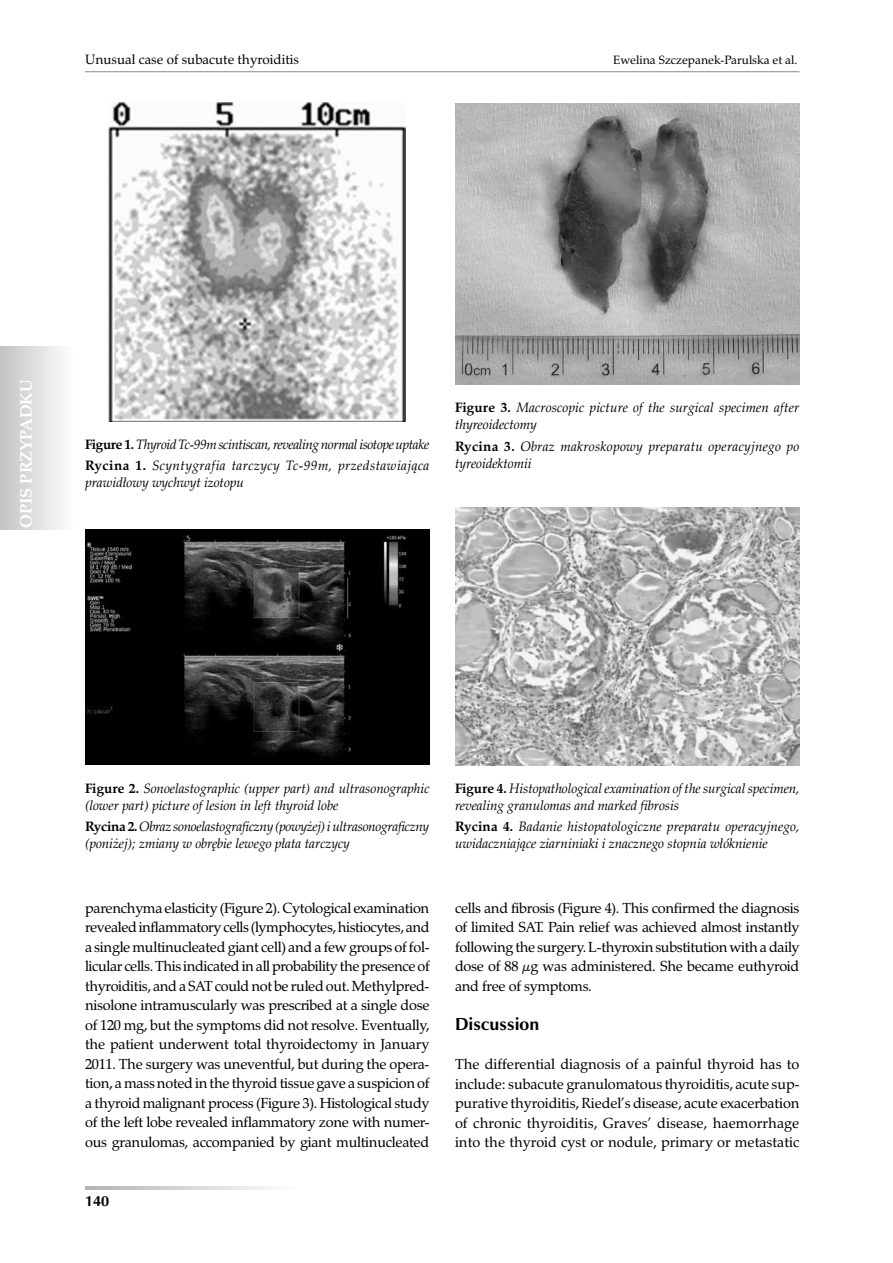
<style>
.page{position:relative;width:893px;height:1263px;background:#fff}
.page>*{position:absolute;margin:0;border:0;box-sizing:border-box;transform-origin:0 0}
.t1{font:700 18px "Zapf Humnst PL";color:#000}
.t2{font:700 16.5px "Zapf Calligr PL";color:#fff}
.t3{font:700 15px "Zapf Humnst PL";color:#000}
.t4{font:14.55px/19.5px "Zapf Calligr PL";letter-spacing:-.02em;color:#000;text-align:justify}
.t5{font:italic 13.5px/17px "Zapf Calligr PL";color:#000}
.t6{font:italic 13.5px/21.1px "Zapf Calligr PL";letter-spacing:-.03em;color:#000}
.t7{font:italic 13.5px/17px "Zapf Calligr PL";letter-spacing:-.02em;color:#000}
.t8{font:italic 13.5px/17px "Zapf Calligr PL";letter-spacing:.02em;color:#000}
.t9{font:13.5px "Zapf Calligr PL";color:#000}
.t10{font:12px "Zapf Calligr PL";color:#000}
.s1{font-weight:700;font-style:normal}
</style>
<div class="page">
<hr style="left:85px;top:71px;width:714px;height:1px;background:#87888a">
<div style="left:0;top:346px;width:73px;height:184px;background:linear-gradient(to right,#c1c2c4,#fefefe)"></div>
<svg style="left:85px;top:1186px;width:186px;height:3px"></svg>
<img style="left:109px;top:102px;width:297px;height:320px">
<img style="left:455px;top:508px;width:344px;height:257px">
<img style="left:85px;top:529px;width:344px;height:236px">
<img style="left:455px;top:104px;width:344px;height:281px">
<p class="t9" style="left:85px;top:51px;width:215px">Unusual case of subacute thyroiditis</p>
<p class="t10" style="left:613px;top:52px;width:186px">Ewelina Szczepanek-Parulska et al.</p>
<p class="t2" style="left:16px;top:528px;width:150px;rotate:-90deg">OPIS PRZYPADKU</p>
<p class="t6" style="left:85px;top:434px;width:346px"><span class="s1">Figure 1.</span> Thyroid Tc-99m scintiscan, revealing normal isotope uptake<br><span class="s1">Rycina 1.</span> Scyntygrafia tarczycy Tc-99m, przedstawiająca</p>
<p class="t5" style="left:85px;top:474px;width:160px">prawidłowy wychwyt izotopu</p>
<p class="t5" style="left:455px;top:399px;width:346px"><span class="s1">Figure 3.</span> Macroscopic picture of the surgical specimen after thyreoidectomy</p>
<p class="t8" style="left:455px;top:437px;width:346px"><span class="s1">Rycina 3.</span> Obraz makroskopowy preparatu operacyjnego po tyreoidektomii</p>
<p class="t5" style="left:85px;top:780px;width:346px"><span class="s1">Figure 2.</span> Sonoelastographic (upper part) and ultrasonographic (lower part) picture of lesion in left thyroid lobe</p>
<p class="t7" style="left:85px;top:818px;width:346px"><span class="s1">Rycina 2.</span> Obraz sonoelastograficzny (powyżej) i ultrasonograficzny (poniżej); zmiany w obrębie lewego płata tarczycy</p>
<p class="t4" style="left:85px;top:898px;width:346px">parenchyma elasticity (Figure 2). Cytological examination revealed inflammatory cells (lymphocytes, histiocytes, and a single multinucleated giant cell) and a few groups of fol&shy;licular cells. This indicated in all probability the presence of thyroiditis, and a SAT could not be ruled out. Methylpred&shy;nisolone intramuscularly was prescribed at a single dose of 120 mg, but the symptoms did not resolve. Eventually, the patient underwent total thyroidectomy in January 2011. The surgery was uneventful, but during the opera&shy;tion, a mass noted in the thyroid tissue gave a suspicion of a thyroid malignant process (Figure 3). Histological study of the left lobe revealed inflammatory zone with numer&shy;ous granulomas, accompanied by giant multinucleated</p>
<p class="t3" style="left:85px;top:1192px;width:26px">140</p>
<p class="t5" style="left:455px;top:780px;width:346px"><span class="s1">Figure 4.</span> Histopathological examination of the surgical specimen, revealing granulomas and marked fibrosis</p>
<p class="t5" style="left:455px;top:818px;width:346px"><span class="s1">Rycina 4.</span> Badanie histopatologiczne preparatu operacyjnego, uwidaczniające ziarniniaki i znacznego stopnia włóknienie</p>
<p class="t4" style="left:455px;top:898px;width:346px">cells and fibrosis (Figure 4). This confirmed the diagnosis of limited SAT. Pain relief was achieved almost instantly following the surgery. L-thyroxin substitution with a daily dose of 88 µg was administered. She became euthyroid and free of symptoms.</p>
<p class="t1" style="left:455px;top:1013px;width:86px">Discussion</p>
<p class="t4" style="left:455px;top:1054px;width:346px">The differential diagnosis of a painful thyroid has to include: subacute granulomatous thyroiditis, acute sup&shy;purative thyroiditis, Riedel’s disease, acute exacerbation of chronic thyroiditis, Graves’ disease, haemorrhage into the thyroid cyst or nodule, primary or metastatic</p>
</div>
